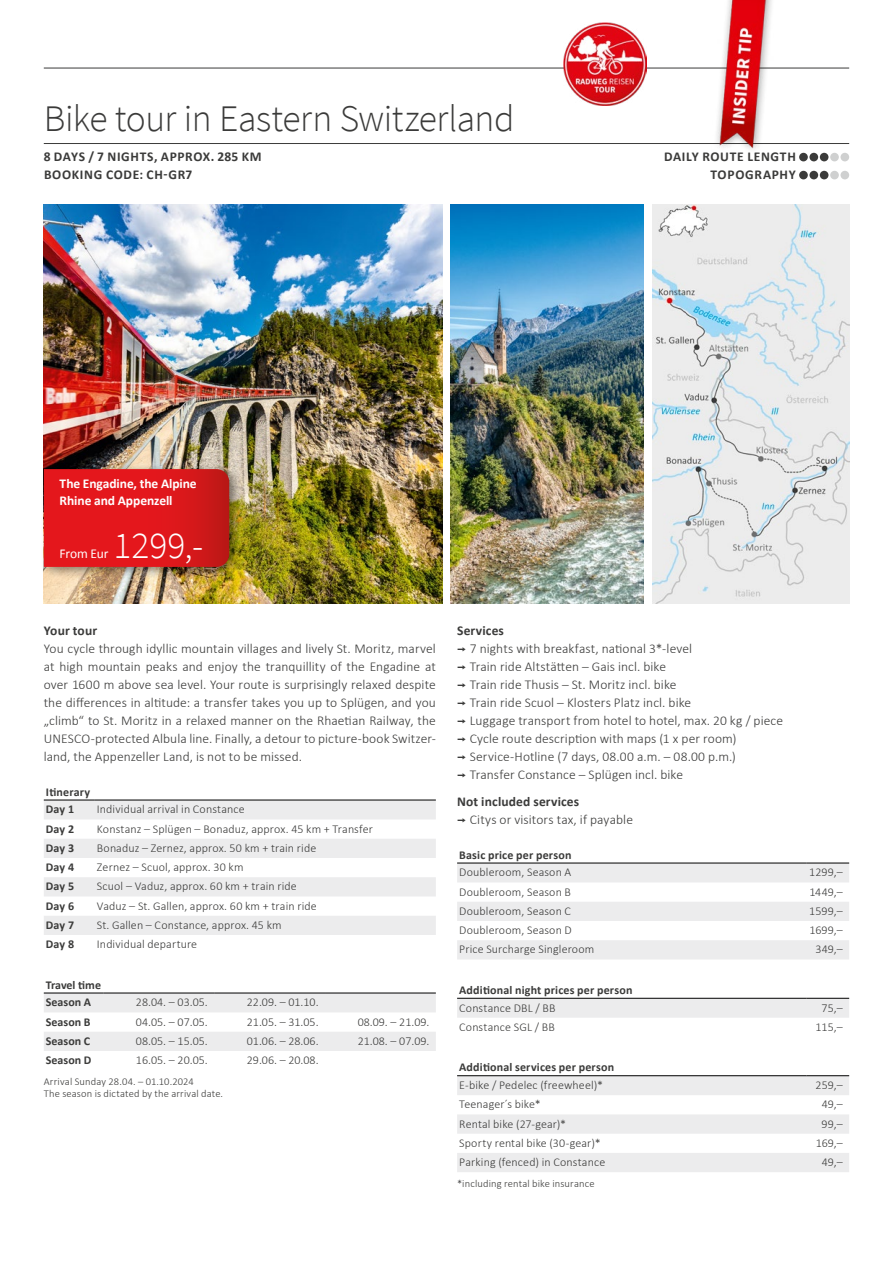
<style>
.page{position:relative;width:893px;height:1263px;background:#fff}
.page>*{position:absolute;margin:0;border:0;box-sizing:border-box;transform-origin:0 0}
.t1{font:300 37.5px "Source Sans Pro";letter-spacing:-.01em;color:#3b3b3a}
.t2{font:300 37.5px "Source Sans Pro";color:#fff}
.t3{font:300 13.5px/18px "Calibri";letter-spacing:.005em;color:#3b3b3a}
.t4{font:700 13.5px/18px "Calibri";letter-spacing:.05em;color:#3b3b3a}
.t5{font:700 13.5px/17.2px "Calibri";letter-spacing:-.005em;color:#fff}
.t6{font:700 13.5px "Calibri";letter-spacing:.005em;color:#3b3b3a}
.t7{font:13.5px "Calibri";letter-spacing:-.01em;color:#fff}
.t8{font:300 12px "Calibri";letter-spacing:.01em;color:#3b3b3a}
.t9{font:700 12px/17.7px "Calibri";letter-spacing:.015em;color:#3b3b3a}
.t10{font:300 10.5px/12px "Calibri";letter-spacing:.01em;color:#3b3b3a}
.s1{font-weight:700}
.s2{font-family:"Interstate";font-weight:400}
</style>
<div class="page">
<img style="left:44px;top:204px;width:398px;height:400px">
<img style="left:451px;top:204px;width:193px;height:400px">
<img style="left:652px;top:204px;width:197px;height:400px">
<div style="left:40px;top:463px;width:204px;height:116px;background:#000;opacity:.45"></div>
<svg style="left:44px;top:469px;width:185px;height:98px;background:#dc171b"></svg>
<hr style="left:44px;top:143px;width:805px;height:1px;background:#3b3b3a">
<hr style="left:44px;top:68px;width:805px;height:1px;background:#3b3b3a">
<div style="left:799px;top:153px;width:9px;height:8px;background:#3b3b3a;border-radius:50%"></div>
<div style="left:809px;top:153px;width:9px;height:8px;background:#3b3b3a;border-radius:50%"></div>
<div style="left:820px;top:153px;width:8px;height:8px;background:#3b3b3a;border-radius:50%"></div>
<div style="left:830px;top:153px;width:9px;height:8px;background:#cfd0d0;border-radius:50%"></div>
<div style="left:840px;top:153px;width:9px;height:8px;background:#cfd0d0;border-radius:50%"></div>
<div style="left:799px;top:171px;width:9px;height:8px;background:#3b3b3a;border-radius:50%"></div>
<div style="left:809px;top:171px;width:9px;height:8px;background:#3b3b3a;border-radius:50%"></div>
<div style="left:820px;top:171px;width:8px;height:8px;background:#3b3b3a;border-radius:50%"></div>
<div style="left:830px;top:171px;width:9px;height:8px;background:#cfd0d0;border-radius:50%"></div>
<div style="left:840px;top:171px;width:9px;height:8px;background:#cfd0d0;border-radius:50%"></div>
<img style="left:564px;top:23px;width:83px;height:83px">
<img style="left:711px;top:0;width:68px;height:150px">
<svg style="left:44px;top:801px;width:392px;height:134px;fill:#ececed"></svg>
<hr style="left:44px;top:800px;width:51px;height:1px;background:#000">
<hr style="left:95px;top:800px;width:341px;height:1px;background:#000">
<svg style="left:44px;top:994px;width:392px;height:57px"></svg>
<hr style="left:44px;top:993px;width:59px;height:1px;background:#000">
<hr style="left:103px;top:993px;width:111px;height:1px;background:#000">
<hr style="left:214px;top:993px;width:111px;height:1px;background:#000">
<hr style="left:325px;top:993px;width:111px;height:1px;background:#000">
<svg style="left:457px;top:864px;width:392px;height:95px"></svg>
<hr style="left:457px;top:863px;width:349px;height:1px;background:#000">
<hr style="left:806px;top:863px;width:43px;height:1px;background:#000">
<div style="left:457px;top:999px;width:392px;height:19px;background:#ececed"></div>
<hr style="left:457px;top:998px;width:349px;height:1px;background:#000">
<hr style="left:806px;top:998px;width:43px;height:1px;background:#000">
<svg style="left:457px;top:1076px;width:392px;height:96px"></svg>
<hr style="left:457px;top:1075px;width:349px;height:1px;background:#000">
<hr style="left:806px;top:1075px;width:43px;height:1px;background:#000">
<h1 class="t1" style="left:44px;top:96px;width:472px">Bike tour in Eastern Switzerland</h1>
<p class="t4" style="left:44px;top:147px;width:219px">8 DAYS / 7 NIGHTS, APPROX. 285 KM<br>BOOKING CODE: CH-GR7</p>
<p class="t5" style="left:60px;top:474px;width:139px">The Engadine, the Alpine<br>Rhine and Appenzell</p>
<p class="t7" style="left:60px;top:544px;width:50px">From Eur</p>
<h1 class="t2" style="left:114px;top:522px;width:91px">1299,-</h1>
<p class="t4" style="left:664px;top:147px;width:133px;text-align:right">DAILY ROUTE LENGTH<br>TOPOGRAPHY</p>
<p class="t6" style="left:44px;top:621px;width:55px">Your tour</p>
<p class="t3" style="left:44px;top:640px;width:394px;text-align:justify">You cycle through idyllic mountain villages and lively St. Moritz, marvel at high mountain peaks and enjoy the tranquillity of the Engadine at over 1600 m above sea level. Your route is surprisingly relaxed despite the differences in altitude: a transfer takes you up to Splügen, and you „climb“ to St. Moritz in a relaxed manner on the Rhaetian Railway, the UNESCO-protected Albula line. Finally, a detour to picture-book Switzer&shy;land, the Appenzeller Land, is not to be missed.</p>
<p class="t9" style="left:46px;top:782px;width:46px">Itinerary<br>Day 1</p>
<p class="t8" style="left:97px;top:802px;width:149px">Individual arrival in Constance</p>
<p class="t9" style="left:46px;top:819px;width:30px">Day 2</p>
<p class="t8" style="left:97px;top:821px;width:278px">Konstanz – Splügen – Bonaduz, approx. 45 km + Transfer</p>
<p class="t9" style="left:46px;top:839px;width:30px">Day 3</p>
<p class="t8" style="left:97px;top:840px;width:221px">Bonaduz – Zernez, approx. 50 km + train ride</p>
<p class="t9" style="left:46px;top:858px;width:30px">Day 4</p>
<p class="t8" style="left:97px;top:860px;width:148px">Zernez – Scuol, approx. 30 km</p>
<p class="t9" style="left:46px;top:877px;width:30px">Day 5</p>
<p class="t8" style="left:97px;top:879px;width:201px">Scuol – Vaduz, approx. 60 km + train ride</p>
<p class="t9" style="left:46px;top:896px;width:30px">Day 6</p>
<p class="t8" style="left:97px;top:898px;width:221px">Vaduz – St. Gallen, approx. 60 km + train ride</p>
<p class="t9" style="left:46px;top:916px;width:30px">Day 7</p>
<p class="t8" style="left:97px;top:917px;width:186px">St. Gallen – Constance, approx. 45 km</p>
<p class="t9" style="left:46px;top:935px;width:30px">Day 8</p>
<p class="t8" style="left:97px;top:937px;width:102px">Individual departure</p>
<p class="t9" style="left:46px;top:975px;width:57px">Travel time<br>Season A</p>
<p class="t8" style="left:136px;top:995px;width:73px">28.04. – 03.05.</p>
<p class="t8" style="left:247px;top:995px;width:73px">22.09. – 01.10.</p>
<p class="t9" style="left:46px;top:1012px;width:46px">Season B</p>
<p class="t8" style="left:136px;top:1014px;width:73px">04.05. – 07.05.</p>
<p class="t8" style="left:247px;top:1014px;width:73px">21.05. – 31.05.</p>
<p class="t8" style="left:358px;top:1014px;width:73px">08.09. – 21.09.</p>
<p class="t9" style="left:46px;top:1032px;width:46px">Season C</p>
<p class="t8" style="left:136px;top:1033px;width:73px">08.05. – 15.05.</p>
<p class="t8" style="left:247px;top:1033px;width:73px">01.06. – 28.06.</p>
<p class="t8" style="left:358px;top:1033px;width:73px">21.08. – 07.09.</p>
<p class="t9" style="left:46px;top:1051px;width:47px">Season D</p>
<p class="t8" style="left:136px;top:1053px;width:73px">16.05. – 20.05.</p>
<p class="t8" style="left:247px;top:1053px;width:73px">29.06. – 20.08.</p>
<p class="t10" style="left:44px;top:1075px;width:181px">Arrival Sunday 28.04. – 01.10.2024<br>The season is dictated by the arrival date.</p>
<p class="t3" style="left:457px;top:622px;width:327px"><span class="s1">Services<br></span><span class="s2">¬</span> 7 nights with breakfast, national 3*-level<br><span class="s2">¬</span> Train ride Altstätten – Gais incl. bike<br><span class="s2">¬</span> Train ride Thusis – St. Moritz incl. bike<br><span class="s2">¬</span> Train ride Scuol – Klosters Platz incl. bike<br><span class="s2">¬</span> Luggage transport from hotel to hotel, max. 20 kg / piece <span class="s2">¬</span> Cycle route description with maps (1 x per room)<br><span class="s2">¬</span> Service-Hotline (7 days, 08.00 a.m. – 08.00 p.m.)<br><span class="s2">¬</span> Transfer Constance – Splügen incl. bike</p>
<p class="t3" style="left:457px;top:793px;width:177px"><span class="s1">Not included services<br></span><span class="s2">¬</span> Citys or visitors tax, if payable</p>
<p class="t9" style="left:459px;top:845px;width:114px">Basic price per person</p>
<p class="t8" style="left:459px;top:865px;width:114px">Doubleroom, Season A</p>
<p class="t8" style="left:809px;top:865px;width:35px">1299,–</p>
<p class="t8" style="left:459px;top:884px;width:113px">Doubleroom, Season B</p>
<p class="t8" style="left:809px;top:884px;width:35px">1449,–</p>
<p class="t8" style="left:459px;top:903px;width:113px">Doubleroom, Season C</p>
<p class="t8" style="left:809px;top:903px;width:35px">1599,–</p>
<p class="t8" style="left:459px;top:923px;width:114px">Doubleroom, Season D</p>
<p class="t8" style="left:809px;top:923px;width:35px">1699,–</p>
<p class="t8" style="left:459px;top:942px;width:137px">Price Surcharge Singleroom</p>
<p class="t8" style="left:815px;top:942px;width:29px">349,–</p>
<p class="t9" style="left:459px;top:981px;width:175px">Additional night prices per person</p>
<p class="t8" style="left:459px;top:1000px;width:98px">Constance DBL / BB</p>
<p class="t8" style="left:822px;top:1000px;width:23px">75,–</p>
<p class="t8" style="left:459px;top:1019px;width:97px">Constance SGL / BB</p>
<p class="t8" style="left:815px;top:1019px;width:29px">115,–</p>
<p class="t9" style="left:459px;top:1058px;width:156px">Additional services per person</p>
<p class="t8" style="left:459px;top:1078px;width:145px">E-bike / Pedelec (freewheel)*</p>
<p class="t8" style="left:816px;top:1078px;width:29px">259,–</p>
<p class="t8" style="left:459px;top:1097px;width:83px">Teenager´s bike*</p>
<p class="t8" style="left:822px;top:1097px;width:22px">49,–</p>
<p class="t8" style="left:459px;top:1116px;width:108px">Rental bike (27-gear)*</p>
<p class="t8" style="left:822px;top:1116px;width:23px">99,–</p>
<p class="t8" style="left:459px;top:1135px;width:143px">Sporty rental bike (30-gear)*</p>
<p class="t8" style="left:816px;top:1135px;width:29px">169,–</p>
<p class="t8" style="left:459px;top:1155px;width:148px">Parking (fenced) in Constance</p>
<p class="t8" style="left:822px;top:1155px;width:22px">49,–</p>
<p class="t10" style="left:457px;top:1177px;width:139px">*including rental bike insurance</p>
</div>
